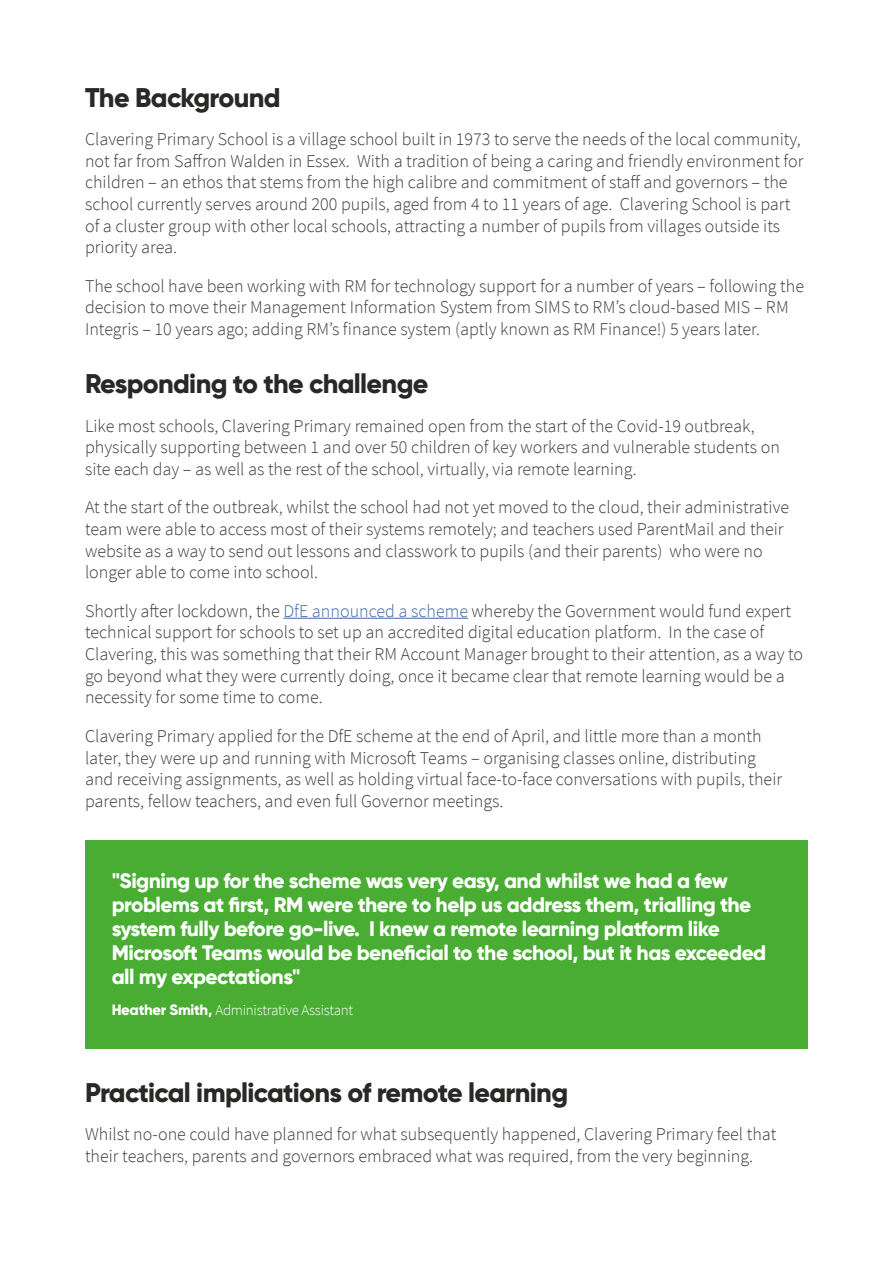
<style>
.page{position:relative;width:893px;height:1263px;background:#fff}
.page>*{position:absolute;margin:0;border:0;box-sizing:border-box;transform-origin:0 0}
.t1{font:800 27px "Gilroy";letter-spacing:-.025em;color:#282827}
.t2{font:800 21px/24px "Gilroy";letter-spacing:-.025em;color:#fff}
.t3{font:300 18px/21.6px "Source Sans Pro";color:#3c3c3b}
.t4{font:300 15px "Source Sans Pro";letter-spacing:-.02em;color:#fff}
.s1{color:#3f68a5}
.s2{font-family:"Gilroy";font-weight:800}
</style>
<div class="page">
<hr style="left:283px;top:618px;width:185px;height:1px;background:#3f68a5">
<div style="left:85px;top:840px;width:723px;height:208px;background:#49ad33"></div>
<h1 class="t1" style="left:85px;top:80px;width:197px">The Background</h1>
<p class="t3" style="left:85px;top:129px;width:720px">Clavering Primary School is a village school built in 1973 to serve the needs of the local community, not far from Saffron Walden in Essex. With a tradition of being a caring and friendly environment for children – an ethos that stems from the high calibre and commitment of staff and governors – the school currently serves around 200 pupils, aged from 4 to 11 years of age. Clavering School is part of a cluster group with other local schools, attracting a number of pupils from villages outside its priority area.</p>
<p class="t3" style="left:85px;top:275px;width:720px">The school have been working with RM for technology support for a number of years – following the decision to move their Management Information System from SIMS to RM’s cloud-based MIS – RM<br>Integris – 10 years ago; adding RM’s finance system (aptly known as RM Finance!) 5 years later.</p>
<h1 class="t1" style="left:85px;top:367px;width:345px">Responding to the challenge</h1>
<p class="t3" style="left:85px;top:415px;width:696px">Like most schools, Clavering Primary remained open from the start of the Covid-19 outbreak, physically supporting between 1 and over 50 children of key workers and vulnerable students on site each day – as well as the rest of the school, virtually, via remote learning.</p>
<p class="t3" style="left:85px;top:497px;width:706px">At the start of the outbreak, whilst the school had not yet moved to the cloud, their administrative team were able to access most of their systems remotely; and teachers used ParentMail and their website as a way to send out lessons and classwork to pupils (and their parents) who were no longer able to come into school.</p>
<p class="t3" style="left:85px;top:600px;width:720px">Shortly after lockdown, the <span class="s1">DfE announced a scheme</span> whereby the Government would fund expert technical support for schools to set up an accredited digital education platform. In the case of Clavering, this was something that their RM Account Manager brought to their attention, as a way to go beyond what they were currently doing, once it became clear that remote learning would be a necessity for some time to come.</p>
<p class="t3" style="left:85px;top:725px;width:699px">Clavering Primary applied for the DfE scheme at the end of April, and little more than a month later, they were up and running with Microsoft Teams – organising classes online, distributing and receiving assignments, as well as holding virtual face-to-face conversations with pupils, their parents, fellow teachers, and even full Governor meetings.</p>
<p class="t2" style="left:112px;top:868px;width:656px">"Signing up for the scheme was very easy, and whilst we had a few problems at first, RM were there to help us address them, trialling the system fully before go-live. I knew a remote learning platform like Microsoft Teams would be beneficial to the school, but it has exceeded all my expectations"</p>
<p class="t4" style="left:112px;top:1000px;width:243px"><span class="s2">Heather Smith,</span> Administrative Assistant</p>
<h1 class="t1" style="left:85px;top:1075px;width:485px">Practical implications of remote learning</h1>
<p class="t3" style="left:85px;top:1124px;width:693px">Whilst no-one could have planned for what subsequently happened, Clavering Primary feel that their teachers, parents and governors embraced what was required, from the very beginning.</p>
</div>
